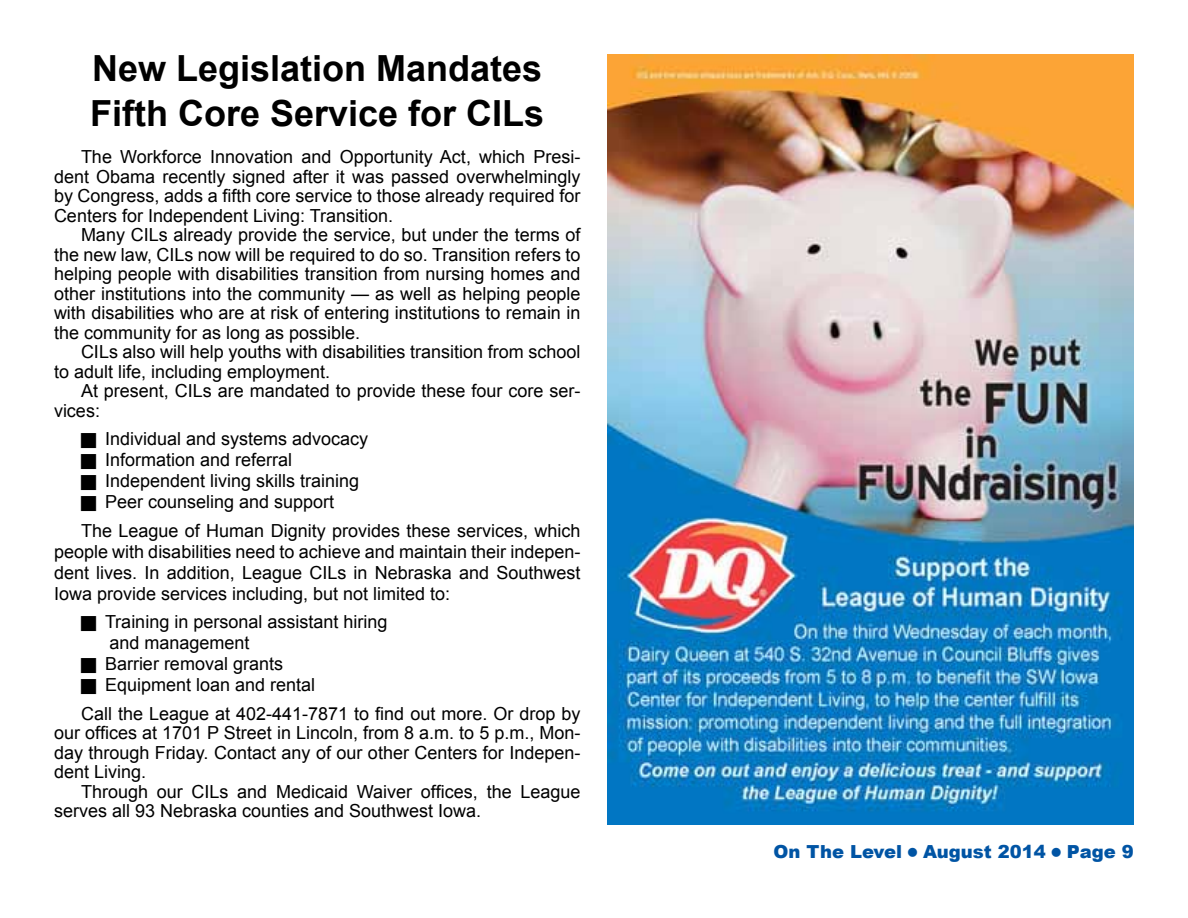
<style>
.page{position:relative;width:1188px;height:918px;background:#fff}
.page>*{position:absolute;margin:0;border:0;box-sizing:border-box;transform-origin:0 0}
.t1{font:700 36px/45px "Arial";color:#000}
.t2{font:18px/19.5px "Arial";color:#000}
.t3{font:900 18px "Arial";color:#0054a4}
</style>
<div class="page">
<img style="left:608px;top:55px;width:526px;height:769px">
<h1 class="t1" style="left:90px;top:47px;width:456px">New Legislation Mandates<br>Fifth Core Service for CILs</h1>
<p class="t2" style="left:54px;top:147px;width:528px;text-align:justify;text-indent:27px">The Workforce Innovation and Opportunity Act, which Presi&shy;dent Obama recently signed after it was passed overwhelmingly by Congress, adds a fifth core service to those already required for Centers for Independent Living: Transition.</p>
<p class="t2" style="left:54px;top:225px;width:528px;text-align:justify;text-indent:27px">Many CILs already provide the service, but under the terms of the new law, CILs now will be required to do so. Transition refers to helping people with disabilities transition from nursing homes and other institutions into the community — as well as helping people with disabilities who are at risk of entering institutions to remain in the community for as long as possible.</p>
<p class="t2" style="left:54px;top:342px;width:528px;text-indent:27px">CILs also will help youths with disabilities transition from school to adult life, including employment.</p>
<p class="t2" style="left:54px;top:381px;width:528px;text-indent:27px">At present, CILs are mandated to provide these four core ser&shy;vices:</p>
<p class="t2" style="left:105px;top:429px;width:265px;line-height:21px">Individual and systems advocacy<br>Information and referral<br>Independent living skills training<br>Peer counseling and support</p>
<p class="t2" style="left:54px;top:520px;width:528px;line-height:21px;text-align:justify;text-indent:27px">The League of Human Dignity provides these services, which people with disabilities need to achieve and maintain their indepen&shy;dent lives. In addition, League CILs in Nebraska and Southwest Iowa provide services including, but not limited to:</p>
<p class="t2" style="left:105px;top:612px;width:284px;line-height:21px">Training in personal assistant hiring and management<br>Barrier removal grants<br>Equipment loan and rental</p>
<p class="t2" style="left:54px;top:704px;width:528px;text-align:justify;text-indent:27px">Call the League at 402-441-7871 to find out more. Or drop by our offices at 1701 P Street in Lincoln, from 8 a.m. to 5 p.m., Mon&shy;day through Friday. Contact any of our other Centers for Indepen&shy;dent Living.</p>
<p class="t2" style="left:54px;top:782px;width:528px;text-indent:27px">Through our CILs and Medicaid Waiver offices, the League serves all 93 Nebraska counties and Southwest Iowa.</p>
<p class="t3" style="left:774px;top:838px;width:362px">On The Level ■ August 2014 ■ Page 9</p>
</div>
